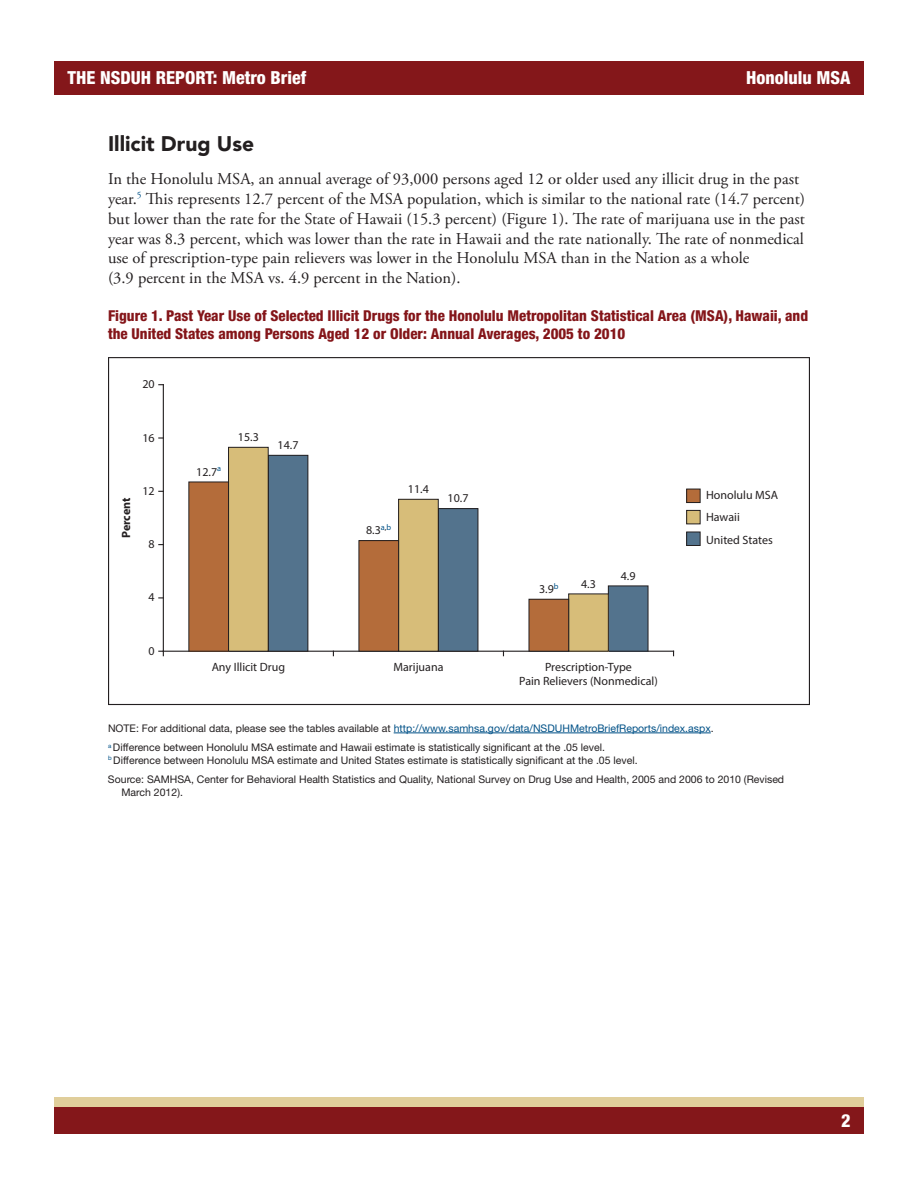
<style>
.page{position:relative;width:918px;height:1188px;background:#fff}
.page>*{position:absolute;margin:0;border:0;box-sizing:border-box;transform-origin:0 0}
.t1{font:900 21px "Avenir LT Std";color:#231f20}
.t2{font:800 condensed 18px "Helvetica Neue LT Std";color:#fff}
.body_text{font:16.5px/19.8px "Adobe Garamond Pro";color:#231f20}
.t3{font:800 condensed 15px/18px "Helvetica Neue LT Std";color:#841519}
.t4{font:12px/22px "Myriad Pro";color:#231f20;text-align:center}
.t5{font:700 12px "Myriad Pro";letter-spacing:-.005em;color:#231f20}
.Notes{font:10.5px/12.6px "Helvetica Neue LT Std";color:#231f20}
.Notes-2{font:10.5px "Helvetica Neue LT Std";color:#005187}
.s1{color:#231f20}
</style>
<div class="page">
<div style="left:54px;top:61px;width:810px;height:33px;background:#84171a"></div>
<div style="left:54px;top:1097px;width:810px;height:10px;background:#e0ce9b"></div>
<div style="left:54px;top:1107px;width:810px;height:27px;background:#84171a"></div>
<hr style="left:394px;top:733px;width:317px;height:1px;background:#005187">
<svg style="left:108px;top:357px;width:702px;height:348px"></svg>
<hr style="left:163px;top:651px;width:511px;height:1px;background:#231f20">
<hr style="left:163px;top:385px;width:1px;height:266px;background:#231f20">
<div style="left:268px;top:455px;width:40px;height:196px;background:#53738d"></div>
<div style="left:268px;top:455px;width:40px;height:197px;border:1px solid #231f20"></div>
<div style="left:438px;top:509px;width:40px;height:142px;background:#53738d"></div>
<div style="left:438px;top:508px;width:40px;height:144px;border:1px solid #231f20"></div>
<div style="left:608px;top:586px;width:40px;height:65px;background:#53738d"></div>
<div style="left:608px;top:586px;width:40px;height:66px;border:1px solid #231f20"></div>
<div style="left:229px;top:447px;width:39px;height:204px;background:#d7bd79"></div>
<div style="left:228px;top:447px;width:41px;height:205px;border:1px solid #231f20"></div>
<div style="left:399px;top:499px;width:39px;height:152px;background:#d7bd79"></div>
<div style="left:398px;top:499px;width:41px;height:153px;border:1px solid #231f20"></div>
<div style="left:569px;top:594px;width:39px;height:57px;background:#d7bd79"></div>
<div style="left:568px;top:594px;width:41px;height:58px;border:1px solid #231f20"></div>
<div style="left:189px;top:482px;width:40px;height:169px;background:#b46c3a"></div>
<div style="left:188px;top:482px;width:41px;height:170px;border:1px solid #231f20"></div>
<div style="left:359px;top:541px;width:40px;height:110px;background:#b46c3a"></div>
<div style="left:359px;top:540px;width:40px;height:112px;border:1px solid #231f20"></div>
<div style="left:529px;top:599px;width:40px;height:52px;background:#b46c3a"></div>
<div style="left:529px;top:599px;width:40px;height:53px;border:1px solid #231f20"></div>
<svg style="left:159px;top:651px;width:5px;height:5px"></svg>
<div style="left:687px;top:489px;width:13px;height:14px;background:#b46c3a"></div>
<div style="left:686px;top:489px;width:15px;height:14px;border:1px solid #231f20"></div>
<div style="left:687px;top:510px;width:13px;height:14px;background:#d7bd79"></div>
<div style="left:686px;top:510px;width:15px;height:14px;border:1px solid #231f20"></div>
<div style="left:687px;top:532px;width:13px;height:13px;background:#53738d"></div>
<div style="left:686px;top:532px;width:15px;height:14px;border:1px solid #231f20"></div>
<p class="t2" style="left:68px;top:67px;width:240px">THE NSDUH REPORT: Metro Brief</p>
<p class="t2" style="left:746px;top:67px;width:106px">Honolulu MSA</p>
<h1 class="t1" style="left:108px;top:131px;width:148px">Illicit Drug Use</h1>
<p class="body_text" style="left:108px;top:170px;width:699px">In the Honolulu MSA, an annual average of 93,000 persons aged 12 or older used any illicit drug in the past year.<sup>5</sup> This represents 12.7 percent of the MSA population, which is similar to the national rate (14.7 percent) but lower than the rate for the State of Hawaii (15.3 percent) (Figure 1). The rate of marijuana use in the past year was 8.3 percent, which was lower than the rate in Hawaii and the rate nationally. The rate of nonmedical use of prescription-type pain relievers was lower in the Honolulu MSA than in the Nation as a whole<br>(3.9 percent in the MSA vs. 4.9 percent in the Nation).</p>
<p class="t3" style="left:108px;top:307px;width:702px">Figure 1. Past Year Use of Selected Illicit Drugs for the Honolulu Metropolitan Statistical Area (MSA), Hawaii, and the United States among Persons Aged 12 or Older: Annual Averages, 2005 to 2010</p>
<p class="t4" style="left:142px;top:373px;width:14px">20</p>
<p class="t4" style="left:142px;top:426px;width:14px">16</p>
<p class="t5" style="left:118px;top:538px;width:42px;rotate:-90deg">Percent</p>
<p class="t4" style="left:142px;top:480px;width:14px">12</p>
<p class="t4" style="left:149px;top:533px;width:8px">8</p>
<p class="t4" style="left:149px;top:586px;width:8px">4</p>
<p class="t4" style="left:149px;top:640px;width:8px">0</p>
<p class="t4" style="left:196px;top:461px;width:26px">12.7<sup>a</sup></p>
<p class="t4" style="left:238px;top:426px;width:22px">15.3</p>
<p class="t4" style="left:278px;top:434px;width:22px">14.7</p>
<p class="t4" style="left:212px;top:656px;width:75px">Any Illicit Drug</p>
<p class="t4" style="left:366px;top:519px;width:27px">8.3<sup>a</sup><sup>,</sup><sup>b</sup></p>
<p class="t4" style="left:408px;top:478px;width:22px">11.4</p>
<p class="t4" style="left:448px;top:487px;width:22px">10.7</p>
<p class="t4" style="left:539px;top:578px;width:21px">3.9<sup>b</sup></p>
<p class="t4" style="left:581px;top:572px;width:16px">4.3</p>
<p class="t4" style="left:621px;top:565px;width:16px">4.9</p>
<p class="t4" style="left:393px;top:656px;width:52px">Marijuana</p>
<p class="t4" style="left:519px;top:659px;width:140px;line-height:14.4px">Prescription-Type<br>Pain Relievers (Nonmedical)</p>
<p class="t4" style="left:706px;top:484px;width:73px;text-align:left">Honolulu MSA<br>Hawaii<br>United States</p>
<p class="Notes-2" style="left:108px;top:722px;width:607px"><span class="s1">NOTE: For additional data, please see the tables available at</span> http://www.samhsa.gov/data/NSDUHMetroBriefReports/index.aspx<span class="s1">.</span></p>
<p class="Notes" style="left:108px;top:741px;width:498px"><sup>a</sup> Difference between Honolulu MSA estimate and Hawaii estimate is statistically significant at the .05 level.</p>
<p class="Notes" style="left:108px;top:754px;width:531px"><sup>b</sup> Difference between Honolulu MSA estimate and United States estimate is statistically significant at the .05 level.</p>
<p class="Notes" style="left:122px;top:773px;width:664px;text-indent:-14px">Source: SAMHSA, Center for Behavioral Health Statistics and Quality, National Survey on Drug Use and Health, 2005 and 2006 to 2010 (Revised<br>March 2012).</p>
<p class="t2" style="left:841px;top:1109px;width:11px">2</p>
</div>
